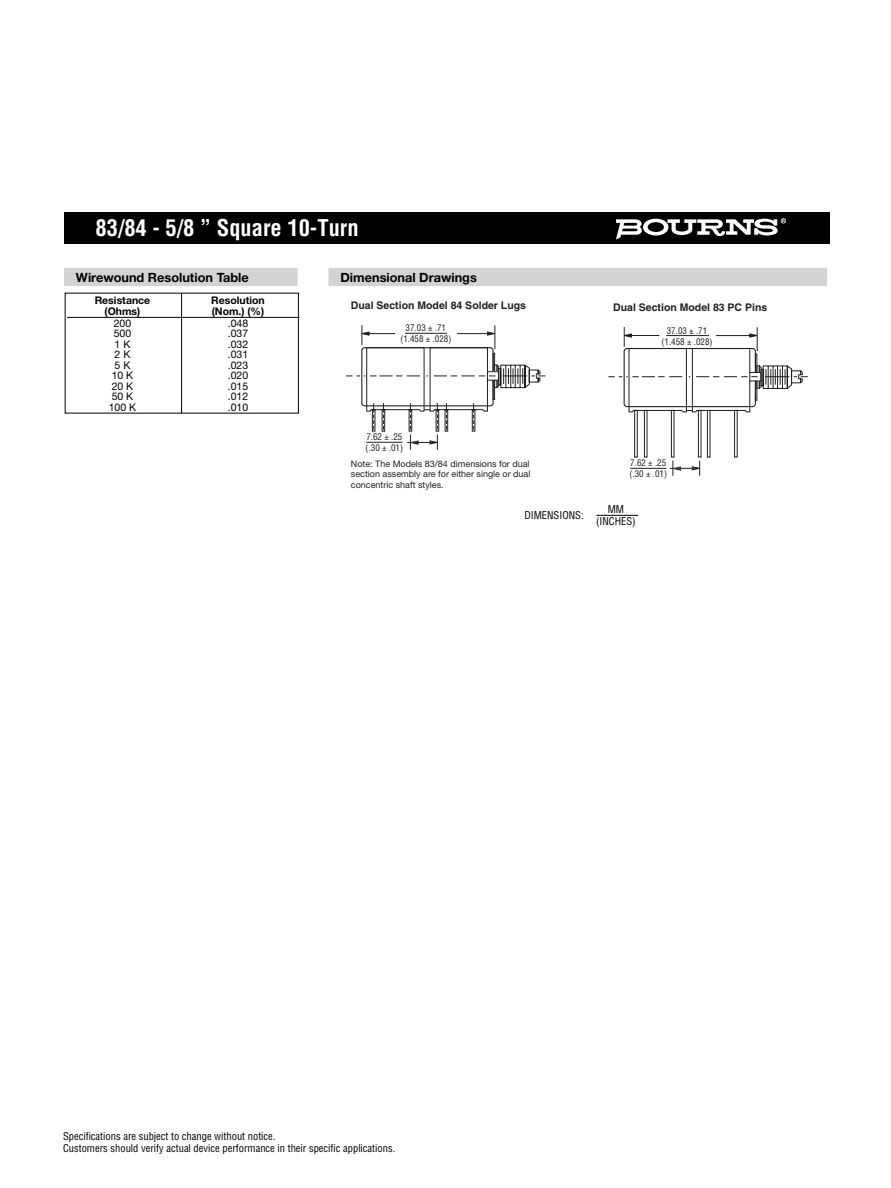
<style>
.page{position:relative;width:891px;height:1188px;background:#fff}
.page>*{position:absolute;margin:0;border:0;box-sizing:border-box;transform-origin:0 0}
.t1{font:700 condensed 22.5px "Helvetica";color:#fff}
.t2{font:700 12.75px "Helvetica Neue";color:#000}
.t3{font:condensed 10.5px/12.8px "Helvetica";color:#000}
.t4{font:10.5px "Helvetica Neue";color:#000}
.t5{font:700 10.5px "Helvetica";color:#231f20}
.t6{font:700 10.5px "Helvetica Neue";color:#000}
.t7{font:9px/10.5px "Helvetica Neue";color:#231f20;text-align:justify}
.t8{font:condensed 9px/11.2px "Helvetica";color:#231f20;text-align:center}
</style>
<div class="page">
<div style="left:64px;top:213px;width:766px;height:31px;background:#000"></div>
<svg style="left:616px;top:218px;width:170px;height:21px"></svg>
<div style="left:64px;top:268px;width:234px;height:18px;background:#d1d3d4"></div>
<hr style="left:596px;top:515px;width:42px;height:1px;background:#000">
<hr style="left:67px;top:317px;width:233px;height:1px;background:#000">
<svg style="left:64px;top:292px;width:235px;height:122px"></svg>
<div style="left:328px;top:268px;width:499px;height:18px;background:#d1d3d4"></div>
<svg style="left:346px;top:325px;width:200px;height:125px"></svg>
<hr style="left:405px;top:333px;width:42px;height:1px;background:#231f20">
<hr style="left:366px;top:442px;width:37px;height:1px;background:#231f20">
<svg style="left:608px;top:327px;width:200px;height:149px"></svg>
<hr style="left:716px;top:335px;width:36px;height:1px;background:#231f20">
<hr style="left:666px;top:335px;width:43px;height:1px;background:#231f20">
<hr style="left:630px;top:468px;width:37px;height:1px;background:#231f20">
<h1 class="t1" style="left:96px;top:219px;width:265px">83/84 - 5/8 ” Square 10-Turn</h1>
<p class="t2" style="left:76px;top:273px;width:174px">Wirewound Resolution Table</p>
<p class="t2" style="left:340px;top:273px;width:138px">Dimensional Drawings</p>
<p class="t6" style="left:95px;top:297px;width:57px">Resistance</p>
<p class="t6" style="left:211px;top:297px;width:55px">Resolution</p>
<p class="t6" style="left:105px;top:307px;width:37px">(Ohms)</p>
<p class="t6" style="left:212px;top:307px;width:54px">(Nom.) (%)</p>
<p class="t4" style="left:114px;top:319px;width:19px">200</p>
<p class="t4" style="left:228px;top:319px;width:22px">.048</p>
<p class="t4" style="left:114px;top:330px;width:19px">500</p>
<p class="t4" style="left:228px;top:330px;width:22px">.037</p>
<p class="t4" style="left:115px;top:340px;width:17px">1 K</p>
<p class="t4" style="left:228px;top:340px;width:22px">.032</p>
<p class="t4" style="left:115px;top:351px;width:17px">2 K</p>
<p class="t4" style="left:228px;top:351px;width:22px">.031</p>
<p class="t4" style="left:115px;top:361px;width:17px">5 K</p>
<p class="t4" style="left:228px;top:361px;width:22px">.023</p>
<p class="t4" style="left:112px;top:372px;width:23px">10 K</p>
<p class="t4" style="left:228px;top:372px;width:22px">.020</p>
<p class="t4" style="left:112px;top:382px;width:23px">20 K</p>
<p class="t4" style="left:228px;top:382px;width:22px">.015</p>
<p class="t4" style="left:112px;top:393px;width:23px">50 K</p>
<p class="t4" style="left:228px;top:393px;width:22px">.012</p>
<p class="t4" style="left:109px;top:403px;width:29px">100 K</p>
<p class="t4" style="left:228px;top:403px;width:22px">.010</p>
<p class="t5" style="left:351px;top:301px;width:177px">Dual Section Model 84 Solder Lugs</p>
<p class="t8" style="left:400px;top:323px;width:52px">37.03 ± .71 (1.458 ± .028)</p>
<p class="t8" style="left:366px;top:432px;width:39px;text-align:left">7.62 ± .25 (.30 ± .01)</p>
<p class="t7" style="left:351px;top:459px;width:181px">Note: The Models 83/84 dimensions for dual section assembly are for either single or dual concentric shaft styles.</p>
<p class="t5" style="left:613px;top:304px;width:156px">Dual Section Model 83 PC Pins</p>
<p class="t8" style="left:662px;top:326px;width:52px">37.03 ± .71 (1.458 ± .028)</p>
<p class="t8" style="left:630px;top:458px;width:39px;text-align:left">7.62 ± .25 (.30 ± .01)</p>
<p class="t3" style="left:524px;top:509px;width:61px">DIMENSIONS:</p>
<p class="t3" style="left:596px;top:503px;width:41px;text-align:center">MM (INCHES)</p>
<p class="t3" style="left:63px;top:1130px;width:334px">Specifications are subject to change without notice.<br>Customers should verify actual device performance in their specific applications.</p>
</div>
